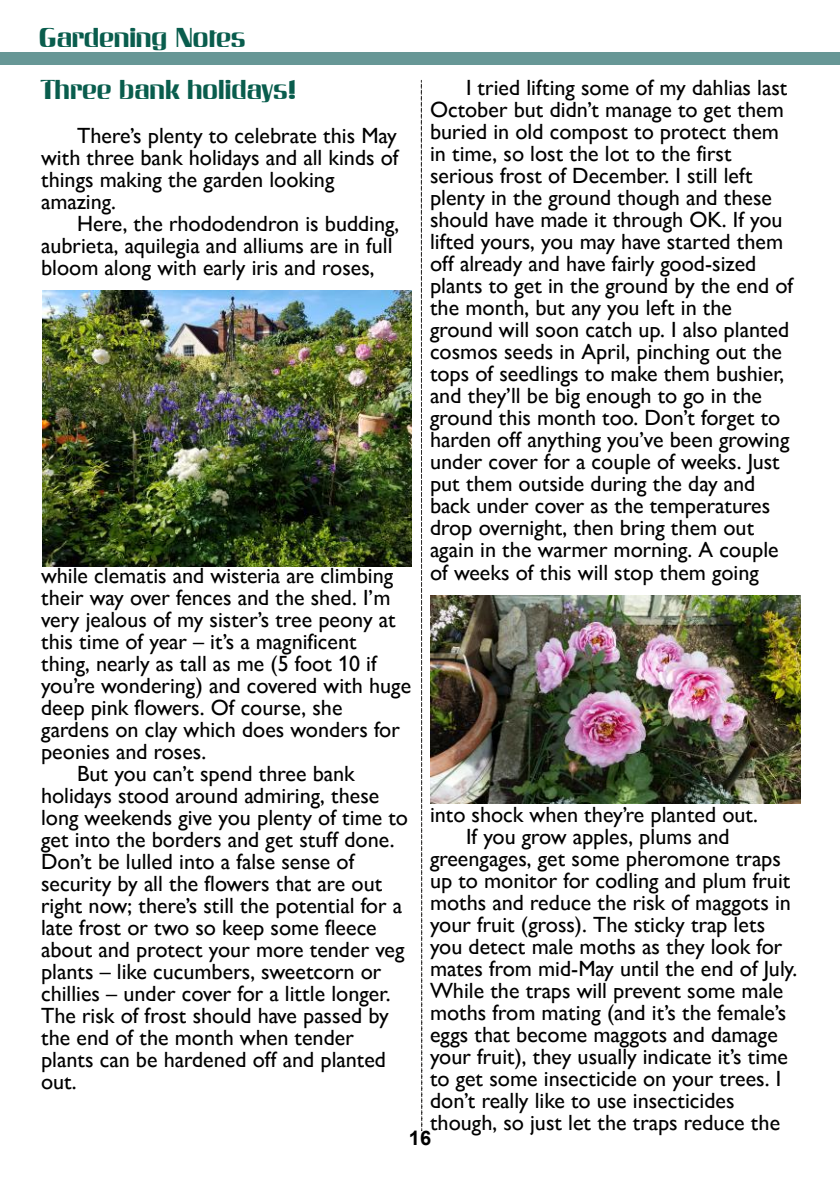
<style>
.page{position:relative;width:840px;height:1191px;background:#fff}
.page>*{position:absolute;margin:0;border:0;box-sizing:border-box;transform-origin:0 0}
.t1{font:26px "Invers SF";color:#095d4d}
.t2{font:22px/22px "Gill Sans Nova";color:#000}
.t3{font:700 20px "Arial";color:#000}
</style>
<div class="page">
<div style="left:0;top:52px;width:839px;height:12px;background:#679796"></div>
<svg style="left:420px;top:79px;width:2px;height:1052px"></svg>
<img style="left:42px;top:290px;width:369px;height:277px">
<img style="left:430px;top:595px;width:370px;height:208px">
<p class="t1" style="left:39px;top:23px;width:208px">Gardening Notes</p>
<p class="t1" style="left:41px;top:75px;width:256px">Three bank holidays!</p>
<p class="t2" style="left:41px;top:127px;width:359px;text-indent:36px">There’s plenty to celebrate this May with three bank holidays and all kinds of things making the garden looking amazing.</p>
<p class="t2" style="left:41px;top:215px;width:359px;text-indent:36px">Here, the rhododendron is budding, aubrieta, aquilegia and alliums are in full bloom along with early iris and roses,</p>
<p class="t2" style="left:430px;top:79px;width:364px;text-indent:36px">I tried lifting some of my dahlias last October but didn’t manage to get them buried in old compost to protect them in time, so lost the lot to the first serious frost of December. I still left plenty in the ground though and these should have made it through OK. If you lifted yours, you may have started them off already and have fairly good-sized plants to get in the ground by the end of the month, but any you left in the ground will soon catch up. I also planted cosmos seeds in April, pinching out the tops of seedlings to make them bushier, and they’ll be big enough to go in the ground this month too. Don’t forget to harden off anything you’ve been growing under cover for a couple of weeks. Just put them outside during the day and back under cover as the temperatures drop overnight, then bring them out again in the warmer morning. A couple of weeks of this will stop them going</p>
<p class="t2" style="left:41px;top:567px;width:353px">while clematis and wisteria are climbing</p>
<p class="t2" style="left:41px;top:589px;width:351px">their way over fences and the shed. I’m</p>
<p class="t2" style="left:41px;top:611px;width:356px">very jealous of my sister’s tree peony at</p>
<p class="t2" style="left:41px;top:633px;width:317px">this time of year – it’s a magnificent</p>
<p class="t2" style="left:41px;top:655px;width:337px">thing, nearly as tall as me (5 foot 10 if</p>
<p class="t2" style="left:41px;top:677px;width:371px">you’re wondering) and covered with huge</p>
<p class="t2" style="left:41px;top:699px;width:303px">deep pink flowers. Of course, she</p>
<p class="t2" style="left:41px;top:721px;width:360px">gardens on clay which does wonders for</p>
<p class="t2" style="left:41px;top:743px;width:166px">peonies and roses.</p>
<p class="t2" style="left:77px;top:765px;width:279px">But you can’t spend three bank</p>
<p class="t2" style="left:41px;top:787px;width:340px">holidays stood around admiring, these</p>
<p class="t2" style="left:41px;top:809px;width:368px">long weekends give you plenty of time to</p>
<p class="t2" style="left:41px;top:831px;width:355px">get into the borders and get stuff done.</p>
<p class="t2" style="left:41px;top:853px;width:315px">Don’t be lulled into a false sense of</p>
<p class="t2" style="left:41px;top:875px;width:342px">security by all the flowers that are out</p>
<p class="t2" style="left:41px;top:897px;width:362px">right now; there’s still the potential for a</p>
<p class="t2" style="left:41px;top:919px;width:337px">late frost or two so keep some fleece</p>
<p class="t2" style="left:41px;top:941px;width:364px">about and protect your more tender veg</p>
<p class="t2" style="left:41px;top:963px;width:341px">plants – like cucumbers, sweetcorn or</p>
<p class="t2" style="left:41px;top:985px;width:351px">chillies – under cover for a little longer.</p>
<p class="t2" style="left:41px;top:1007px;width:349px">The risk of frost should have passed by</p>
<p class="t2" style="left:41px;top:1029px;width:314px">the end of the month when tender</p>
<p class="t2" style="left:41px;top:1051px;width:346px">plants can be hardened off and planted</p>
<p class="t2" style="left:41px;top:1073px;width:37px">out.</p>
<p class="t2" style="left:430px;top:805px;width:329px">into shock when they’re planted out.</p>
<p class="t2" style="left:466px;top:827px;width:265px">If you grow apples, plums and</p>
<p class="t2" style="left:430px;top:849px;width:352px">greengages, get some pheromone traps</p>
<p class="t2" style="left:430px;top:871px;width:362px">up to monitor for codling and plum fruit</p>
<p class="t2" style="left:430px;top:893px;width:362px">moths and reduce the risk of maggots in</p>
<p class="t2" style="left:430px;top:915px;width:336px">your fruit (gross). The sticky trap lets</p>
<p class="t2" style="left:430px;top:937px;width:354px">you detect male moths as they look for</p>
<p class="t2" style="left:430px;top:959px;width:368px">mates from mid-May until the end of July.</p>
<p class="t2" style="left:430px;top:981px;width:355px">While the traps will prevent some male</p>
<p class="t2" style="left:430px;top:1003px;width:357px">moths from mating (and it’s the female’s</p>
<p class="t2" style="left:430px;top:1025px;width:349px">eggs that become maggots and damage</p>
<p class="t2" style="left:430px;top:1047px;width:359px">your fruit), they usually indicate it’s time</p>
<p class="t2" style="left:430px;top:1069px;width:352px">to get some insecticide on your trees. I</p>
<p class="t2" style="left:430px;top:1091px;width:306px">don’t really like to use insecticides</p>
<p class="t2" style="left:430px;top:1113px;width:351px">though, so just let the traps reduce the</p>
<p class="t3" style="left:408px;top:1130px;width:24px">16</p>
</div>
